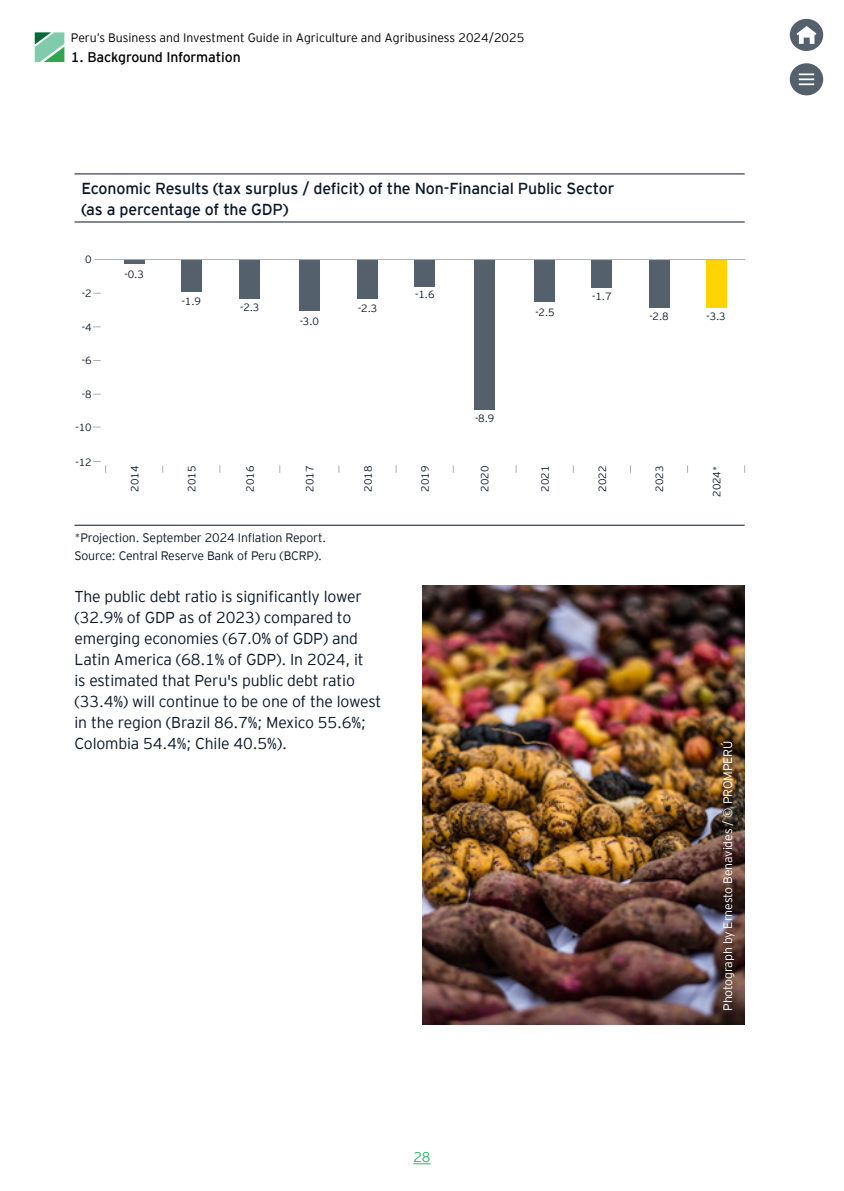
<style>
.page{position:relative;width:844px;height:1191px;background:#fff}
.page>*{position:absolute;margin:0;border:0;box-sizing:border-box;transform-origin:0 0}
.t1{font:15.92px/21.2px "EY Interstate";letter-spacing:-.01em;color:#0a1627}
.t2{font:300 15.75px/21px "EY Interstate";letter-spacing:-.01em;color:#0a1627}
.t3{font:14px "EY Interstate";letter-spacing:-.01em;color:#000}
.t4{font:300 14px "EY Interstate";color:#29b566}
.t5{font:300 12.25px/17.5px "EY Interstate";letter-spacing:-.01em;color:#0a1627}
.t6{font:300 12.25px "EY Interstate";color:#000}
.t7{font:300 12.25px "EY Interstate";letter-spacing:-.01em;color:#fff}
.t8{font:300 10.5px "EY Interstate";letter-spacing:-.01em;color:#0a1627}
</style>
<div class="page">
<hr style="left:74px;top:174px;width:670px;height:1px;background:#0a1627">
<hr style="left:74px;top:222px;width:670px;height:1px;background:#0a1627">
<div style="left:534px;top:259px;width:20px;height:43px;background:#54606b"></div>
<svg style="left:93px;top:461px;width:13px;height:12px"></svg>
<hr style="left:124px;top:259px;width:20px;height:4px;background:#54606b">
<div style="left:181px;top:259px;width:20px;height:33px;background:#54606b"></div>
<div style="left:648px;top:260px;width:21px;height:47px;background:#54606b"></div>
<div style="left:705px;top:260px;width:21px;height:47px;background:#ffd400"></div>
<div style="left:591px;top:260px;width:21px;height:28px;background:#54606b"></div>
<div style="left:414px;top:259px;width:21px;height:28px;background:#54606b"></div>
<div style="left:239px;top:259px;width:21px;height:39px;background:#54606b"></div>
<div style="left:299px;top:259px;width:20px;height:51px;background:#54606b"></div>
<div style="left:357px;top:259px;width:20px;height:40px;background:#54606b"></div>
<div style="left:474px;top:259px;width:20px;height:150px;background:#54606b"></div>
<hr style="left:94px;top:259px;width:651px;height:1px;background:#a7afb5">
<hr style="left:74px;top:525px;width:670px;height:1px;background:#0a1627">
<img style="left:422px;top:585px;width:322px;height:439px">
<svg style="left:413px;top:1163px;width:17px;height:1px"></svg>
<svg style="left:35px;top:32px;width:29px;height:30px"></svg>
<div style="left:789px;top:63px;width:34px;height:32px;background:#54606b;border-radius:50%"></div>
<svg style="left:798px;top:73px;width:16px;height:12px"></svg>
<div style="left:789px;top:19px;width:34px;height:32px;background:#54606b;border-radius:50%"></div>
<svg style="left:796px;top:26px;width:20px;height:18px"></svg>
<p class="t6" style="left:71px;top:29px;width:455px">Peru’s Business and Investment Guide in Agriculture and Agribusiness 2024/2025</p>
<p class="t3" style="left:71px;top:47px;width:171px">1. Background Information</p>
<p class="t1" style="left:81px;top:176px;width:534px">Economic Results (tax surplus / deficit) of the Non-Financial Public Sector (as a percentage of the GDP)</p>
<p class="t8" style="left:85px;top:252px;width:8px">0</p>
<p class="t8" style="left:82px;top:286px;width:11px">-2</p>
<p class="t8" style="left:82px;top:319px;width:11px">-4</p>
<p class="t8" style="left:82px;top:353px;width:11px">-6</p>
<p class="t8" style="left:82px;top:386px;width:11px">-8</p>
<p class="t8" style="left:75px;top:420px;width:18px">-10</p>
<p class="t8" style="left:75px;top:454px;width:18px">-12</p>
<p class="t8" style="left:124px;top:267px;width:21px">-0.3</p>
<p class="t8" style="left:127px;top:491px;width:27px;rotate:-90deg">2014</p>
<p class="t8" style="left:182px;top:293px;width:21px">-1.9</p>
<p class="t8" style="left:184px;top:491px;width:27px;rotate:-90deg">2015</p>
<p class="t8" style="left:240px;top:300px;width:21px">-2.3</p>
<p class="t8" style="left:243px;top:491px;width:27px;rotate:-90deg">2016</p>
<p class="t8" style="left:299px;top:314px;width:21px">-3.0</p>
<p class="t8" style="left:358px;top:301px;width:21px">-2.3</p>
<p class="t8" style="left:302px;top:491px;width:27px;rotate:-90deg">2017</p>
<p class="t8" style="left:360px;top:491px;width:27px;rotate:-90deg">2018</p>
<p class="t5" style="left:74px;top:528px;width:253px">*Projection. September 2024 Inflation Report.<br>Source: Central Reserve Bank of Peru (BCRP).</p>
<p class="t2" style="left:74px;top:584px;width:308px">The public debt ratio is significantly lower (32.9% of GDP as of 2023) compared to emerging economies (67.0% of GDP) and Latin America (68.1% of GDP). In 2024, it<br>is estimated that Peru's public debt ratio (33.4%) will continue to be one of the lowest in the region (Brazil 86.7%; Mexico 55.6%; Colombia 54.4%; Chile 40.5%).</p>
<p class="t8" style="left:415px;top:287px;width:21px">-1.6</p>
<p class="t8" style="left:417px;top:491px;width:27px;rotate:-90deg">2019</p>
<p class="t8" style="left:475px;top:411px;width:21px">-8.9</p>
<p class="t8" style="left:477px;top:491px;width:27px;rotate:-90deg">2020</p>
<p class="t8" style="left:535px;top:305px;width:21px">-2.5</p>
<p class="t8" style="left:592px;top:289px;width:21px">-1.7</p>
<p class="t8" style="left:537px;top:491px;width:27px;rotate:-90deg">2021</p>
<p class="t8" style="left:594px;top:491px;width:27px;rotate:-90deg">2022</p>
<p class="t8" style="left:649px;top:309px;width:21px">-2.8</p>
<p class="t8" style="left:652px;top:491px;width:27px;rotate:-90deg">2023</p>
<p class="t8" style="left:706px;top:309px;width:21px">-3.3</p>
<p class="t8" style="left:709px;top:497px;width:32px;rotate:-90deg">2024*</p>
<p class="t7" style="left:719px;top:1010px;width:272px;rotate:-90deg">Photograph by Ernesto Benavides / © PROMPERÚ</p>
<p class="t4" style="left:413px;top:1147px;width:19px">28</p>
</div>
